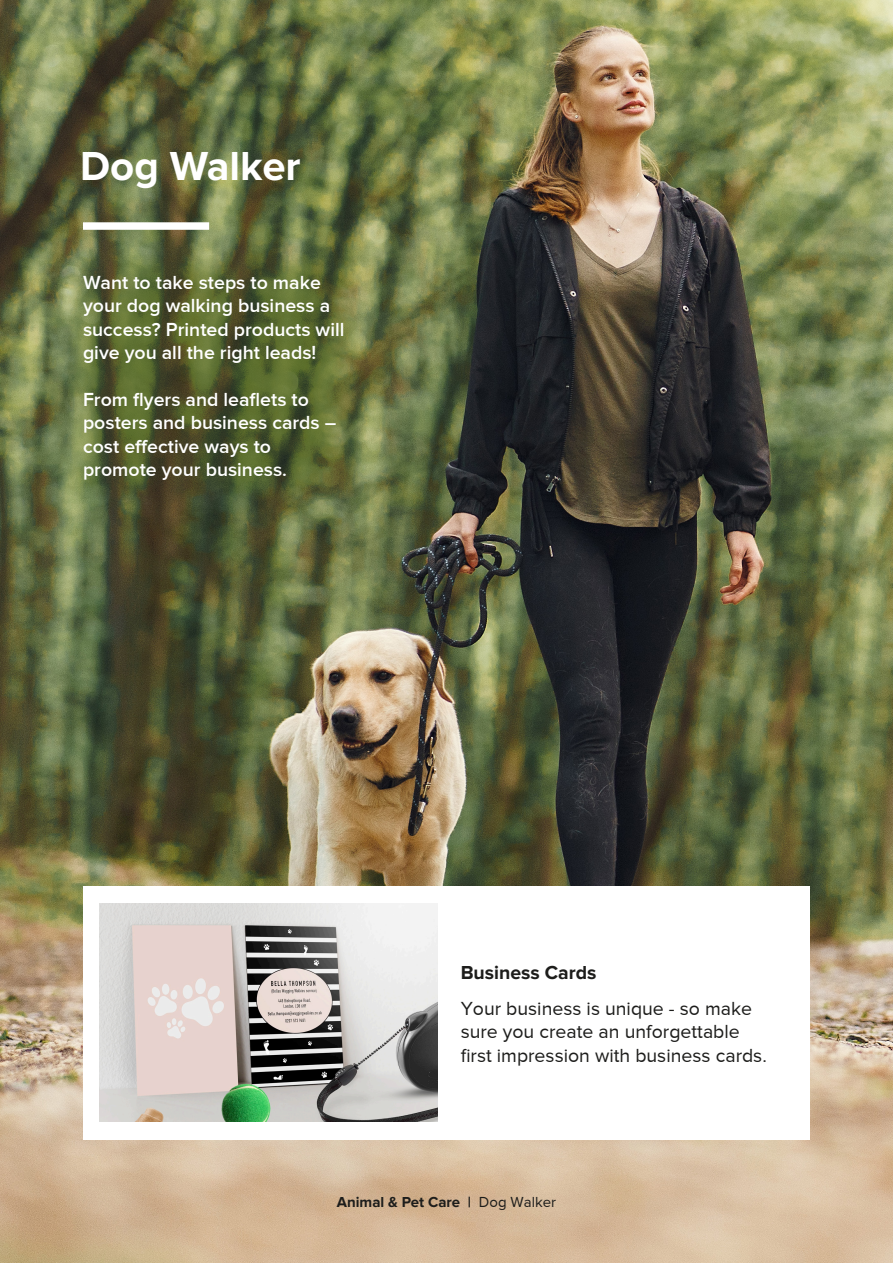
<style>
.page{position:relative;width:893px;height:1263px;background:#fff}
.page>*{position:absolute;margin:0;border:0;box-sizing:border-box;transform-origin:0 0}
.t1{font:700 42px "Proxima Nova";color:#fff}
.t2{font:600 19.5px/23.4px "Proxima Nova";color:#fff}
.t3{font:19.5px/23.4px "Proxima Nova";color:#1d1d1b}
.t4{font:700 19.5px "Proxima Nova";color:#1d1d1b}
.t5{font:700 15px "Proxima Nova";color:#1d1d1b}
.s1{font-weight:400}
</style>
<div class="page">
<img style="left:0;top:0;width:893px;height:1263px">
<div style="left:83px;top:886px;width:727px;height:253px;background:#fff"></div>
<svg style="left:68px;top:255px;width:289px;height:241px;background:#586332"></svg>
<img style="left:99px;top:904px;width:338px;height:218px">
<div style="left:83px;top:222px;width:126px;height:8px;background:#fff"></div>
<h1 class="t1" style="left:80px;top:142px;width:222px">Dog Walker</h1>
<p class="t2" style="left:83px;top:270px;width:263px">Want to take steps to make your dog walking business a success? Printed products will give you all the right leads!</p>
<p class="t2" style="left:83px;top:387px;width:255px">From flyers and leaflets to posters and business cards – cost effective ways to promote your business.</p>
<p class="t4" style="left:461px;top:962px;width:137px">Business Cards</p>
<p class="t3" style="left:461px;top:996px;width:308px">Your business is unique - so make sure you create an unforgettable first impression with business cards.</p>
<p class="t5" style="left:337px;top:1193px;width:221px">Animal &amp; Pet Care | <span class="s1">Dog Walker</span></p>
</div>
